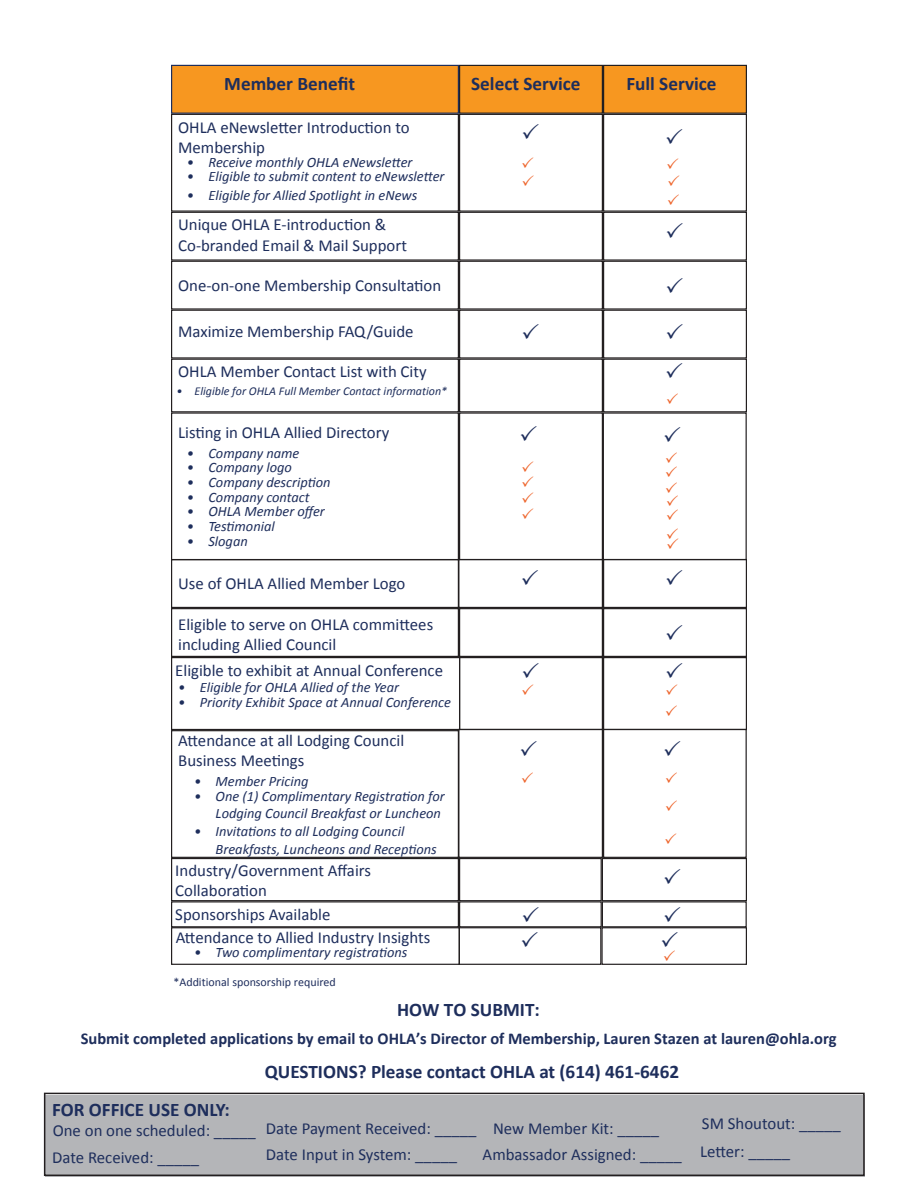
<style>
.page{position:relative;width:918px;height:1188px;background:#fff}
.page>*{position:absolute;margin:0;border:0;box-sizing:border-box;transform-origin:0 0}
.t1{font:700 19.2px "Calibri";color:#1e2e5c}
.t2{font:16.8px/20.1px "Calibri";color:#1e2e5c}
.t3{font:700 16.5px "Calibri";color:#1e2e5c}
.t4{font:italic 14.4px/17.2px "Calibri";color:#1e2e5c;text-align:right}
.t5{font:italic 12px "Calibri";color:#1e2e5c}
.t6{font:12px "Calibri";color:#1f2e5d}
</style>
<div class="page">
<div style="left:171px;top:65px;width:288px;height:49px;background:#f79720;border:1px solid #1e2e5c"></div>
<div style="left:460px;top:65px;width:142px;height:48px;background:#f79720"></div>
<div style="left:459px;top:65px;width:144px;height:49px;border:1px solid #231f20"></div>
<div style="left:171px;top:114px;width:288px;height:98px;border:1px solid #231f20"></div>
<div style="left:459px;top:114px;width:144px;height:98px;border:1px solid #231f20"></div>
<div style="left:604px;top:65px;width:142px;height:48px;background:#f79720"></div>
<div style="left:603px;top:65px;width:144px;height:49px;border:1px solid #231f20"></div>
<div style="left:603px;top:114px;width:144px;height:98px;border:1px solid #231f20"></div>
<div style="left:171px;top:212px;width:288px;height:49px;border:1px solid #231f20"></div>
<div style="left:459px;top:212px;width:144px;height:49px;border:1px solid #231f20"></div>
<div style="left:603px;top:212px;width:144px;height:49px;border:1px solid #231f20"></div>
<div style="left:171px;top:261px;width:288px;height:49px;border:1px solid #231f20"></div>
<div style="left:171px;top:310px;width:288px;height:49px;border:1px solid #231f20"></div>
<div style="left:171px;top:359px;width:288px;height:53px;border:1px solid #231f20"></div>
<div style="left:171px;top:559px;width:288px;height:49px;border:1px solid #231f20"></div>
<div style="left:171px;top:412px;width:288px;height:148px;border:1px solid #231f20"></div>
<div style="left:171px;top:608px;width:288px;height:49px;border:1px solid #231f20"></div>
<div style="left:459px;top:261px;width:144px;height:49px;border:1px solid #231f20"></div>
<div style="left:459px;top:310px;width:144px;height:49px;border:1px solid #231f20"></div>
<div style="left:459px;top:359px;width:144px;height:53px;border:1px solid #231f20"></div>
<div style="left:459px;top:412px;width:144px;height:148px;border:1px solid #231f20"></div>
<div style="left:603px;top:608px;width:144px;height:49px;border:1px solid #231f20"></div>
<div style="left:458px;top:559px;width:145px;height:49px;border:1px solid #231f20"></div>
<div style="left:603px;top:261px;width:144px;height:49px;border:1px solid #231f20"></div>
<div style="left:603px;top:310px;width:144px;height:49px;border:1px solid #231f20"></div>
<div style="left:603px;top:359px;width:144px;height:53px;border:1px solid #231f20"></div>
<div style="left:603px;top:559px;width:144px;height:49px;border:1px solid #231f20"></div>
<div style="left:603px;top:412px;width:144px;height:148px;border:1px solid #231f20"></div>
<div style="left:459px;top:608px;width:144px;height:49px;border:1px solid #231f20"></div>
<div style="left:171px;top:657px;width:289px;height:73px;border:1px solid #231f20"></div>
<div style="left:171px;top:730px;width:288px;height:128px;border:1px solid #231f20"></div>
<div style="left:459px;top:657px;width:144px;height:73px;border:1px solid #231f20"></div>
<div style="left:458px;top:729px;width:145px;height:129px;border:1px solid #231f20"></div>
<div style="left:603px;top:729px;width:144px;height:129px;border:1px solid #231f20"></div>
<div style="left:603px;top:657px;width:144px;height:73px;border:1px solid #231f20"></div>
<div style="left:171px;top:858px;width:288px;height:43px;border:1px solid #231f20"></div>
<div style="left:459px;top:858px;width:143px;height:43px;border:1px solid #231f20"></div>
<div style="left:602px;top:858px;width:145px;height:43px;border:1px solid #231f20"></div>
<div style="left:171px;top:901px;width:288px;height:26px;border:1px solid #231f20"></div>
<div style="left:459px;top:901px;width:143px;height:26px;border:1px solid #231f20"></div>
<div style="left:602px;top:901px;width:145px;height:26px;border:1px solid #231f20"></div>
<div style="left:171px;top:927px;width:289px;height:38px;border:1px solid #231f20"></div>
<div style="left:459px;top:927px;width:142px;height:38px;border:1px solid #231f20"></div>
<div style="left:601px;top:927px;width:146px;height:38px;border:1px solid #231f20"></div>
<div style="left:45px;top:1095px;width:820px;height:82px;background:#b4b5b8"></div>
<div style="left:44px;top:1093px;width:821px;height:83px;border:2px solid #231f20"></div>
<p class="t1" style="left:224px;top:71px;width:132px">Member Benefit</p>
<p class="t1" style="left:471px;top:71px;width:111px">Select Service</p>
<p class="t1" style="left:626px;top:71px;width:92px">Full Service</p>
<p class="t2" style="left:178px;top:117px;width:233px">OHLA eNewsletter Introduction to<br>Membership</p>
<p class="t4" style="left:187px;top:153px;width:227px">• Receive monthly OHLA eNewsletter</p>
<p class="t4" style="left:187px;top:167px;width:259px">• Eligible to submit content to eNewsletter</p>
<p class="t4" style="left:187px;top:187px;width:232px">• Eligible for Allied Spotlight in eNews</p>
<p class="t2" style="left:178px;top:215px;width:230px">Unique OHLA E-introduction &amp;<br>Co-branded Email &amp; Mail Support</p>
<p class="t2" style="left:178px;top:275px;width:265px">One-on-one Membership Consultation</p>
<p class="t2" style="left:178px;top:322px;width:237px">Maximize Membership FAQ/Guide</p>
<p class="t2" style="left:178px;top:362px;width:250px">OHLA Member Contact List with City</p>
<p class="t5" style="left:177px;top:383px;width:272px">• Eligible for OHLA Full Member Contact information*</p>
<p class="t2" style="left:178px;top:422px;width:213px">Listing in OHLA Allied Directory</p>
<p class="t4" style="left:187px;top:458px;width:107px">• Company logo</p>
<p class="t4" style="left:187px;top:473px;width:145px">• Company description</p>
<p class="t4" style="left:187px;top:488px;width:124px">• Company contact</p>
<p class="t4" style="left:187px;top:502px;width:140px">• OHLA Member offer</p>
<p class="t4" style="left:187px;top:517px;width:89px">• Testimonial</p>
<p class="t4" style="left:187px;top:532px;width:63px">• Slogan</p>
<p class="t4" style="left:187px;top:444px;width:114px">• Company name</p>
<p class="t2" style="left:178px;top:573px;width:229px">Use of OHLA Allied Member Logo</p>
<p class="t2" style="left:178px;top:615px;width:257px">Eligible to serve on OHLA committees including Allied Council</p>
<p class="t2" style="left:175px;top:660px;width:269px">Eligible to exhibit at Annual Conference</p>
<p class="t4" style="left:178px;top:678px;width:223px">• Eligible for OHLA Allied of the Year</p>
<p class="t4" style="left:178px;top:693px;width:274px">• Priority Exhibit Space at Annual Conference</p>
<p class="t2" style="left:178px;top:730px;width:228px">Attendance at all Lodging Council<br>Business Meetings</p>
<p class="t4" style="left:194px;top:772px;width:116px">• Member Pricing</p>
<p class="t4" style="left:194px;top:787px;width:252px">• One (1) Complimentary Registration for<br>Lodging Council Breakfast or Luncheon</p>
<p class="t4" style="left:216px;top:822px;width:223px;text-align:left;text-indent:-22px">• Invitations to all Lodging Council<br>Breakfasts, Luncheons and Receptions</p>
<p class="t2" style="left:175px;top:861px;width:197px">Industry/Government Affairs<br>Collaboration</p>
<p class="t2" style="left:175px;top:904px;width:157px">Sponsorships Available</p>
<p class="t2" style="left:176px;top:927px;width:256px">Attendance to Allied Industry Insights</p>
<p class="t4" style="left:194px;top:943px;width:215px">• Two complimentary registrations</p>
<p class="t6" style="left:173px;top:974px;width:164px">*Additional sponsorship required</p>
<p class="t1" style="left:397px;top:998px;width:144px">HOW TO SUBMIT:</p>
<p class="t3" style="left:81px;top:1028px;width:758px">Submit completed applications by email to OHLA’s Director of Membership, Lauren Stazen at lauren@ohla.org</p>
<p class="t1" style="left:265px;top:1059px;width:416px">QUESTIONS? Please contact OHLA at (614) 461-6462</p>
<p class="t1" style="left:52px;top:1097px;width:179px">FOR OFFICE USE ONLY:</p>
<p class="t2" style="left:52px;top:1116px;width:205px;line-height:27.3px">One on one scheduled: _____<br>Date Received: _____</p>
<p class="t2" style="left:266px;top:1115px;width:212px;line-height:26.1px">Date Payment Received: _____<br>Date Input in System: _____</p>
<p class="t2" style="left:483px;top:1115px;width:201px;line-height:26.1px;text-indent:10px">New Member Kit: _____<br>Ambassador Assigned: _____</p>
<p class="t2" style="left:702px;top:1113px;width:140px">SM Shoutout: _____</p>
<p class="t2" style="left:700px;top:1141px;width:92px">Letter: _____</p>
</div>
